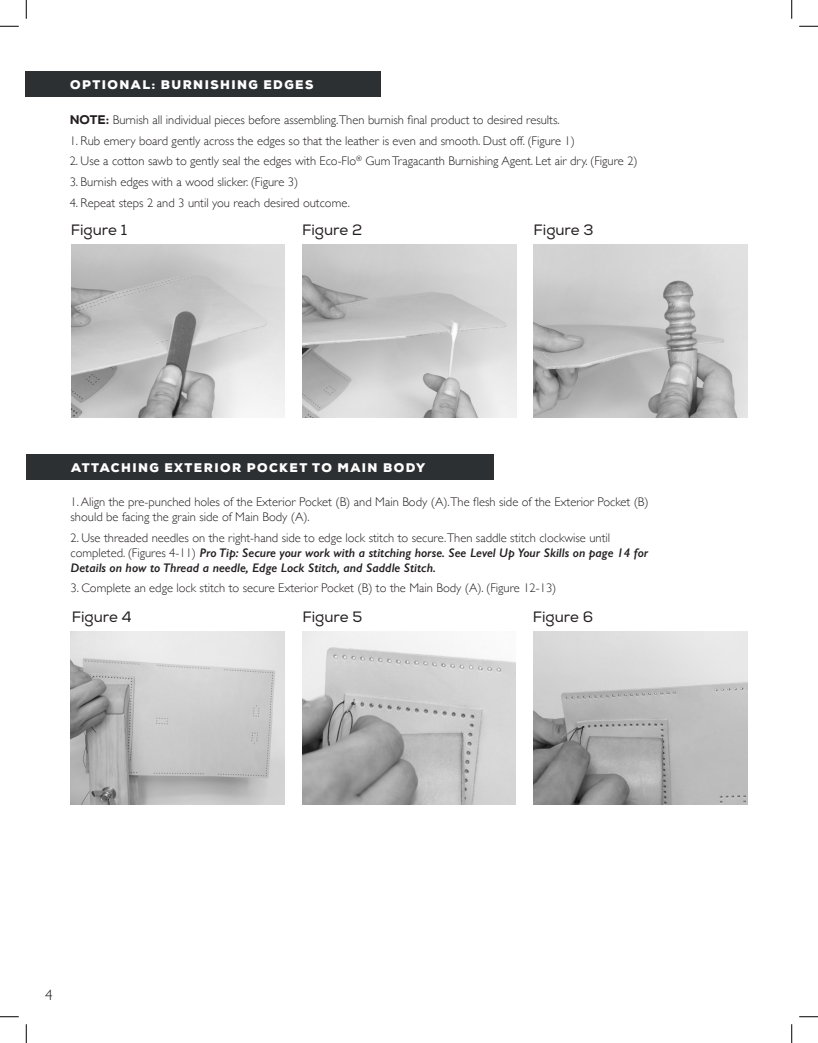
<style>
.page{position:relative;width:818px;height:1043px;background:#fff}
.page>*{position:absolute;margin:0;border:0;box-sizing:border-box;transform-origin:0 0}
.t1{font:15px "Nexa";color:#231f20}
.t2{font:300 15px "Gill Sans Nova";color:#231f20}
.t3{font:300 12.5px/15px "Gill Sans";color:#231f20}
.t4{font:italic 600 12.5px/15px "Gill Sans";color:#231f20}
.t5{font:900 12.5px "Nexa";letter-spacing:.115em;color:#fff}
.s1{font-family:"Nexa";font-weight:800}
.s2{font-weight:300;font-style:normal}
</style>
<div class="page">
<div style="left:26px;top:71px;width:355px;height:26px;background:#2d3032"></div>
<div style="left:26px;top:454px;width:467px;height:25px;background:#2d3032"></div>
<img style="left:71px;top:244px;width:214px;height:173px">
<img style="left:71px;top:631px;width:213px;height:173px">
<img style="left:302px;top:244px;width:214px;height:173px">
<img style="left:302px;top:631px;width:213px;height:173px">
<img style="left:533px;top:244px;width:214px;height:173px">
<img style="left:533px;top:631px;width:214px;height:173px">
<svg style="left:0;top:25px;width:19px;height:2px"></svg>
<svg style="left:799px;top:25px;width:19px;height:2px"></svg>
<svg style="left:0;top:1016px;width:19px;height:1px"></svg>
<svg style="left:799px;top:1016px;width:19px;height:1px"></svg>
<svg style="left:25px;top:0;width:2px;height:19px"></svg>
<svg style="left:25px;top:1024px;width:2px;height:18px"></svg>
<svg style="left:791px;top:0;width:1px;height:19px"></svg>
<svg style="left:791px;top:1024px;width:1px;height:18px"></svg>
<p class="t5" style="left:70px;top:76px;width:245px">OPTIONAL: BURNISHING EDGES</p>
<p class="t3" style="left:70px;top:112px;width:491px"><span class="s1">NOTE:</span> Burnish all individual pieces before assembling.Then burnish final product to desired results.</p>
<p class="t3" style="left:70px;top:133px;width:506px">1. Rub emery board gently across the edges so that the leather is even and smooth. Dust off. (Figure 1)</p>
<p class="t3" style="left:70px;top:153px;width:569px">2. Use a cotton sawb to gently seal the edges with Eco-Flo<sup>®</sup> Gum Tragacanth Burnishing Agent. Let air dry. (Figure 2)</p>
<p class="t3" style="left:70px;top:174px;width:230px">3. Burnish edges with a wood slicker. (Figure 3)</p>
<p class="t3" style="left:70px;top:194px;width:282px">4. Repeat steps 2 and 3 until you reach desired outcome.</p>
<p class="t1" style="left:71px;top:221px;width:58px">Figure 1</p>
<p class="t1" style="left:302px;top:221px;width:62px">Figure 2</p>
<p class="t5" style="left:71px;top:459px;width:355px">ATTACHING EXTERIOR POCKET TO MAIN BODY</p>
<p class="t1" style="left:533px;top:221px;width:61px">Figure 3</p>
<p class="t3" style="left:71px;top:494px;width:579px">1. Align the pre-punched holes of the Exterior Pocket (B) and Main Body (A).The flesh side of the Exterior Pocket (B) should be facing the grain side of Main Body (A).</p>
<p class="t4" style="left:71px;top:530px;width:579px"><span class="s2">2. Use threaded needles on the right-hand side to edge lock stitch to secure.Then saddle stitch clockwise until completed. (Figures 4-11)</span> Pro Tip: Secure your work with a stitching horse. See Level Up Your Skills on page 14 for<br>Details on how to Thread a needle, Edge Lock Stitch, and Saddle Stitch.</p>
<p class="t3" style="left:71px;top:580px;width:487px">3. Complete an edge lock stitch to secure Exterior Pocket (B) to the Main Body (A). (Figure 12-13)</p>
<p class="t1" style="left:72px;top:607px;width:61px">Figure 4</p>
<p class="t1" style="left:302px;top:607px;width:61px">Figure 5</p>
<p class="t1" style="left:532px;top:607px;width:62px">Figure 6</p>
<p class="t2" style="left:45px;top:985px;width:9px">4</p>
</div>
